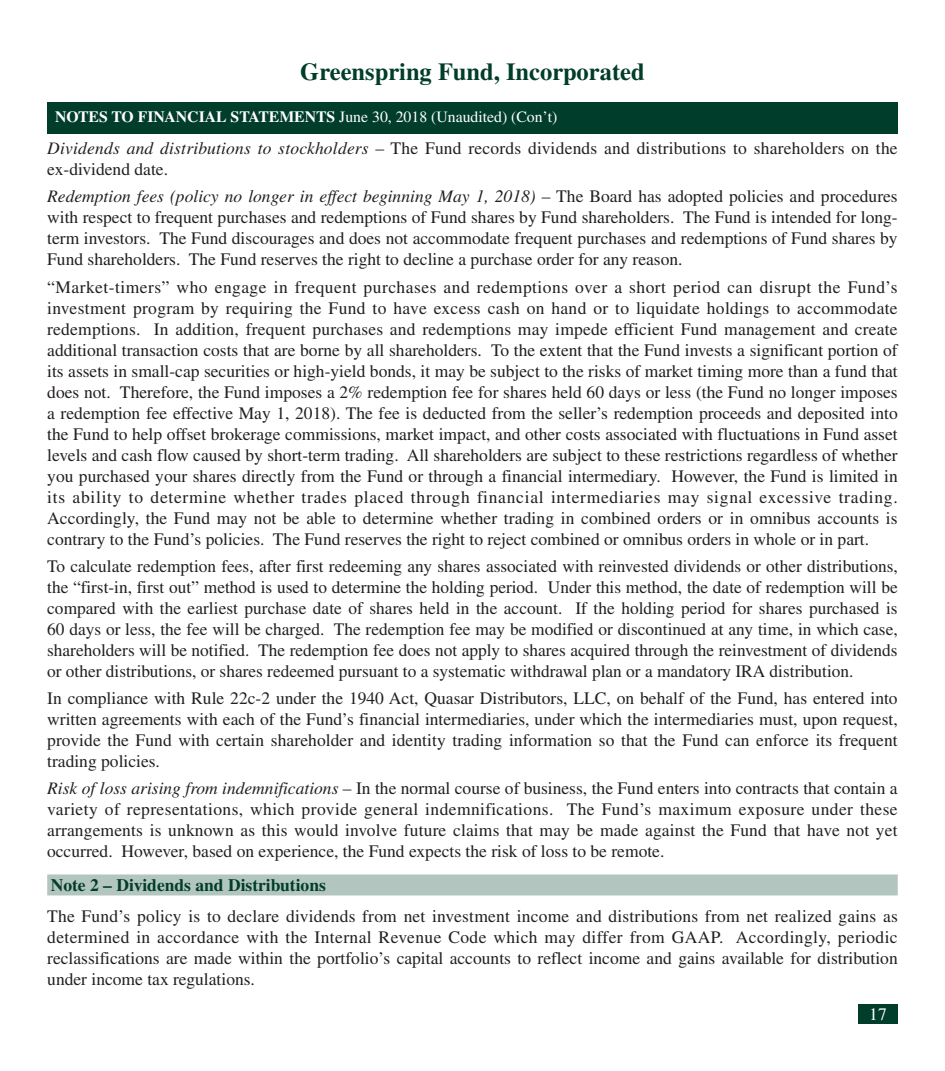
<style>
.page{position:relative;width:945px;height:1071px;background:#fff}
.page>*{position:absolute;margin:0;border:0;box-sizing:border-box;transform-origin:0 0}
.t1{font:700 24.5px "Times";color:#003d2a}
.t2{font:17.5px/21px "Times";color:#231f20;text-align:justify}
.t3{font:700 17.5px "Times";color:#003d2a}
.t4{font:17.5px "Times";color:#fff}
.t5{font:15.75px "Times";color:#fff}
.s1{font-weight:700}
.s2{font-style:italic}
</style>
<div class="page">
<div style="left:858px;top:1004px;width:40px;height:20px;background:#003d2a"></div>
<div style="left:47px;top:874px;width:851px;height:21px;background:#b3c5bf"></div>
<div style="left:47px;top:102px;width:851px;height:32px;background:#003d2a"></div>
<h1 class="t1" style="left:300px;top:64px;width:346px">Greenspring Fund, Incorporated</h1>
<p class="t5" style="left:55px;top:111px;width:504px"><span class="s1">NOTES TO FINANCIAL STATEMENTS</span> June 30, 2018 (Unaudited) (Con’t)</p>
<p class="t2" style="left:47px;top:139px;width:852px"><span class="s2">Dividends and distributions to stockholders</span> – The Fund records dividends and distributions to shareholders on the ex-dividend date.</p>
<p class="t2" style="left:47px;top:188px;width:852px"><span class="s2">Redemption fees (policy no longer in effect beginning May 1, 2018)</span> – The Board has adopted policies and procedures with respect to frequent purchases and redemptions of Fund shares by Fund shareholders. The Fund is intended for long&shy;term investors. The Fund discourages and does not accommodate frequent purchases and redemptions of Fund shares by Fund shareholders. The Fund reserves the right to decline a purchase order for any reason.</p>
<p class="t2" style="left:47px;top:278px;width:852px">“Market-timers” who engage in frequent purchases and redemptions over a short period can disrupt the Fund’s investment program by requiring the Fund to have excess cash on hand or to liquidate holdings to accommodate redemptions. In addition, frequent purchases and redemptions may impede efficient Fund management and create additional transaction costs that are borne by all shareholders. To the extent that the Fund invests a significant portion of its assets in small-cap securities or high-yield bonds, it may be subject to the risks of market timing more than a fund that does not. Therefore, the Fund imposes a 2% redemption fee for shares held 60 days or less (the Fund no longer imposes a redemption fee effective May 1, 2018). The fee is deducted from the seller’s redemption proceeds and deposited into the Fund to help offset brokerage commissions, market impact, and other costs associated with fluctuations in Fund asset levels and cash flow caused by short-term trading. All shareholders are subject to these restrictions regardless of whether you purchased your shares directly from the Fund or through a financial intermediary. However, the Fund is limited in its ability to determine whether trades placed through financial intermediaries may signal excessive trading.<br>Accordingly, the Fund may not be able to determine whether trading in combined orders or in omnibus accounts is contrary to the Fund’s policies. The Fund reserves the right to reject combined or omnibus orders in whole or in part.</p>
<p class="t2" style="left:47px;top:557px;width:852px">To calculate redemption fees, after first redeeming any shares associated with reinvested dividends or other distributions, the “first-in, first out” method is used to determine the holding period. Under this method, the date of redemption will be compared with the earliest purchase date of shares held in the account. If the holding period for shares purchased is 60 days or less, the fee will be charged. The redemption fee may be modified or discontinued at any time, in which case, shareholders will be notified. The redemption fee does not apply to shares acquired through the reinvestment of dividends or other distributions, or shares redeemed pursuant to a systematic withdrawal plan or a mandatory IRA distribution.</p>
<p class="t2" style="left:47px;top:690px;width:852px">In compliance with Rule 22c-2 under the 1940 Act, Quasar Distributors, LLC, on behalf of the Fund, has entered into written agreements with each of the Fund’s financial intermediaries, under which the intermediaries must, upon request, provide the Fund with certain shareholder and identity trading information so that the Fund can enforce its frequent trading policies.</p>
<p class="t2" style="left:47px;top:780px;width:852px"><span class="s2">Risk of loss arising from indemnifications</span> – In the normal course of business, the Fund enters into contracts that contain a variety of representations, which provide general indemnifications. The Fund’s maximum exposure under these arrangements is unknown as this would involve future claims that may be made against the Fund that have not yet occurred. However, based on experience, the Fund expects the risk of loss to be remote.</p>
<p class="t3" style="left:51px;top:879px;width:277px">Note 2 – Dividends and Distributions</p>
<p class="t2" style="left:47px;top:907px;width:852px">The Fund’s policy is to declare dividends from net investment income and distributions from net realized gains as determined in accordance with the Internal Revenue Code which may differ from GAAP. Accordingly, periodic reclassifications are made within the portfolio’s capital accounts to reflect income and gains available for distribution under income tax regulations.</p>
<p class="t4" style="left:869px;top:1008px;width:19px">17</p>
</div>
